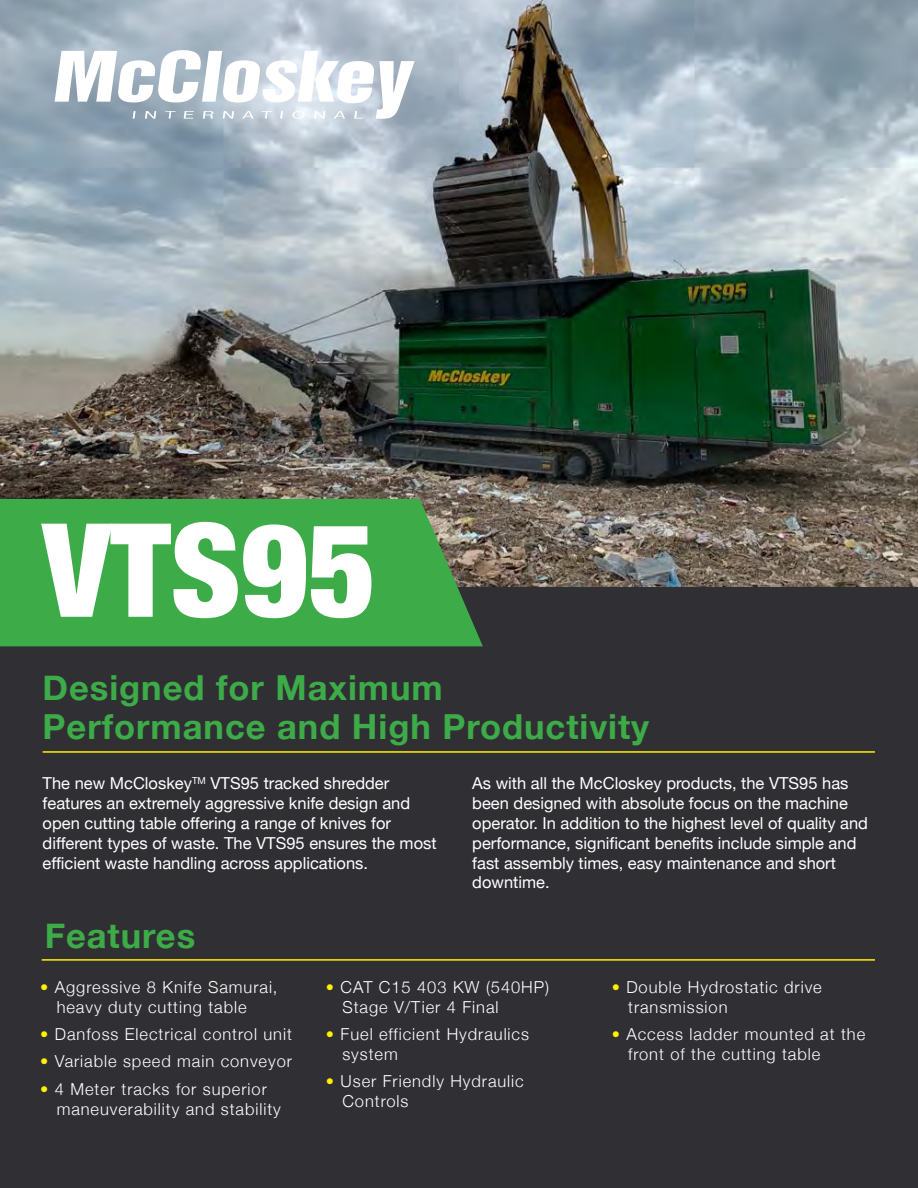
<style>
.page{position:relative;width:918px;height:1188px;background:#fff}
.page>*{position:absolute;margin:0;border:0;box-sizing:border-box;transform-origin:0 0}
.t1{font:900 condensed 130.35px "Helvetica Neue";color:#fff}
.t2{font:700 34.5px/39px "Helvetica Neue";letter-spacing:.03em;color:#3dac48}
.t3{font:16.5px/19.8px "Helvetica Neue";color:#fff}
.t4{font:300 16.5px/19.8px "Helvetica Neue";letter-spacing:.055em;color:#fff}
.s1{color:#fff101}
</style>
<div class="page">
<img style="left:0;top:0;width:918px;height:587px">
<div style="left:0;top:587px;width:918px;height:601px;background:#303034"></div>
<div style="left:0;top:499px;width:483px;height:147px;background:#3dac48"></div>
<hr style="left:43px;top:751px;width:832px;height:2px;background:#fff101">
<hr style="left:42px;top:959px;width:833px;height:2px;background:#fff101">
<svg style="left:55px;top:50px;width:360px;height:69px"></svg>
<h1 class="t1" style="left:43px;top:490px;width:335px">VTS95</h1>
<h2 class="t2" style="left:43px;top:668px;width:608px">Designed for Maximum<br>Performance and High Productivity</h2>
<p class="t3" style="left:43px;top:774px;width:395px">The new McCloskey<sup>TM</sup> VTS95 tracked shredder features an extremely aggressive knife design and open cutting table offering a range of knives for different types of waste. The VTS95 ensures the most efficient waste handling across applications.</p>
<p class="t3" style="left:472px;top:774px;width:397px">As with all the McCloskey products, the VTS95 has been designed with absolute focus on the machine operator. In addition to the highest level of quality and performance, significant benefits include simple and fast assembly times, easy maintenance and short downtime.</p>
<h2 class="t2" style="left:45px;top:915px;width:152px">Features</h2>
<p class="t4" style="left:57px;top:977px;width:222px;text-indent:-16px"><span class="s1">•</span> Aggressive 8 Knife Samurai, heavy duty cutting table</p>
<p class="t4" style="left:40px;top:1024px;width:253px"><span class="s1">•</span> Danfoss Electrical control unit</p>
<p class="t4" style="left:40px;top:1051px;width:253px"><span class="s1">•</span> Variable speed main conveyor</p>
<p class="t4" style="left:57px;top:1079px;width:226px;text-indent:-16px"><span class="s1">•</span> 4 Meter tracks for superior maneuverability and stability</p>
<p class="t4" style="left:342px;top:977px;width:208px;text-indent:-16px"><span class="s1">•</span> CAT C15 403 KW (540HP)<br>Stage V/Tier 4 Final</p>
<p class="t4" style="left:342px;top:1024px;width:188px;text-indent:-16px"><span class="s1">•</span> Fuel efficient Hydraulics system</p>
<p class="t4" style="left:342px;top:1071px;width:183px;text-indent:-16px"><span class="s1">•</span> User Friendly Hydraulic<br>Controls</p>
<p class="t4" style="left:628px;top:977px;width:195px;text-indent:-16px"><span class="s1">•</span> Double Hydrostatic drive transmission</p>
<p class="t4" style="left:628px;top:1024px;width:239px;text-indent:-16px"><span class="s1">•</span> Access ladder mounted at the front of the cutting table</p>
</div>
